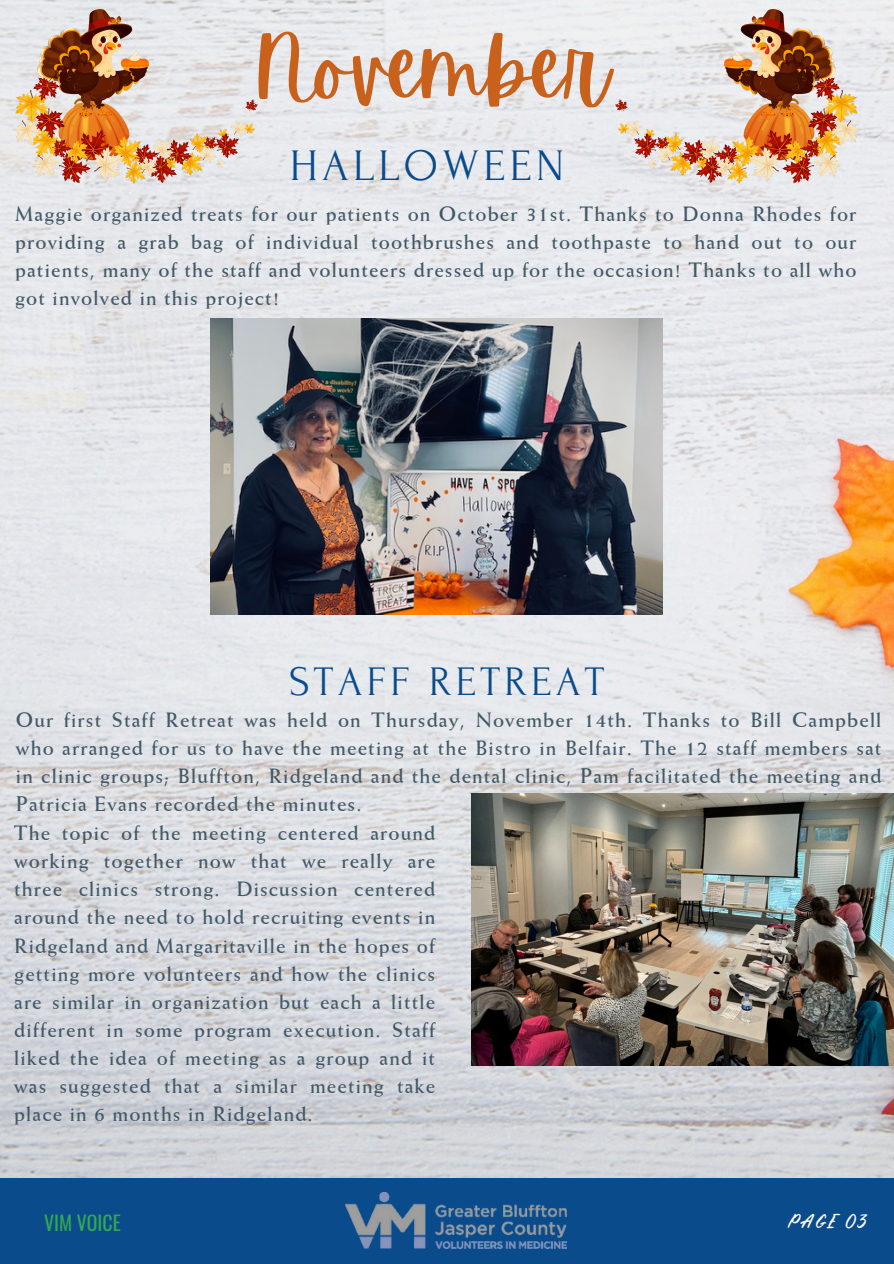
<style>
.page{position:relative;width:894px;height:1264px;background:#fff}
.page>*{position:absolute;margin:0;border:0;box-sizing:border-box;transform-origin:0 0}
.t1{font:45px "Forum";letter-spacing:.1em;color:#0a4b8b}
.t2{font:42px "Forum";letter-spacing:.1em;color:#0a4b8b}
.t3{font:700 21px/28.2px "Weiss BT";letter-spacing:.05em;color:#435967;text-align:justify}
.t4{font:19.8px "Oswald";color:#31a953}
.t5{font:19.8px "Rabbits Junior";letter-spacing:.1em;color:#fafafa}
</style>
<div class="page">
<div style="left:0;top:1177px;width:893px;height:86px;background:#0a4b8b"></div>
<img style="left:345px;top:1192px;width:221px;height:56px">
<img style="left:0;top:0;width:893px;height:1177px">
<img style="left:615px;top:9px;width:244px;height:175px">
<svg style="left:258px;top:31px;width:356px;height:77px;background:#dec3b1"></svg>
<img style="left:13px;top:9px;width:244px;height:175px">
<img style="left:471px;top:794px;width:422px;height:271px">
<img style="left:211px;top:318px;width:451px;height:296px">
<h2 class="t1" style="left:289px;top:142px;width:276px">HALLOWEEN</h2>
<p class="t3" style="left:15px;top:199px;width:842px">Maggie organized treats for our patients on October 31st. Thanks to Donna Rhodes for providing a grab bag of individual toothbrushes and toothpaste to hand out to our patients, many of the staff and volunteers dressed up for the occasion! Thanks to all who got involved in this project!</p>
<p class="t2" style="left:289px;top:659px;width:317px">STAFF RETREAT</p>
<h1 class="t3" style="left:16px;top:705px;width:866px">Our first Staff Retreat was held on Thursday, November 14th. Thanks to Bill Campbell who arranged for us to have the meeting at the Bistro in Belfair. The 12 staff members sat in clinic groups; Bluffton, Ridgeland and the dental clinic, Pam facilitated the meeting and Patricia Evans recorded the minutes.</h1>
<p class="t3" style="left:14px;top:818px;width:422px">The topic of the meeting centered around working together now that we really are three clinics strong. Discussion centered around the need to hold recruiting events in Ridgeland and Margaritaville in the hopes of getting more volunteers and how the clinics are similar in organization but each a little different in some program execution. Staff liked the idea of meeting as a group and it was suggested that a similar meeting take place in 6 months in Ridgeland.</p>
<p class="t4" style="left:44px;top:1206px;width:78px">VIM VOICE</p>
<p class="t5" style="left:788px;top:1208px;width:80px">PAGE 03</p>
</div>
